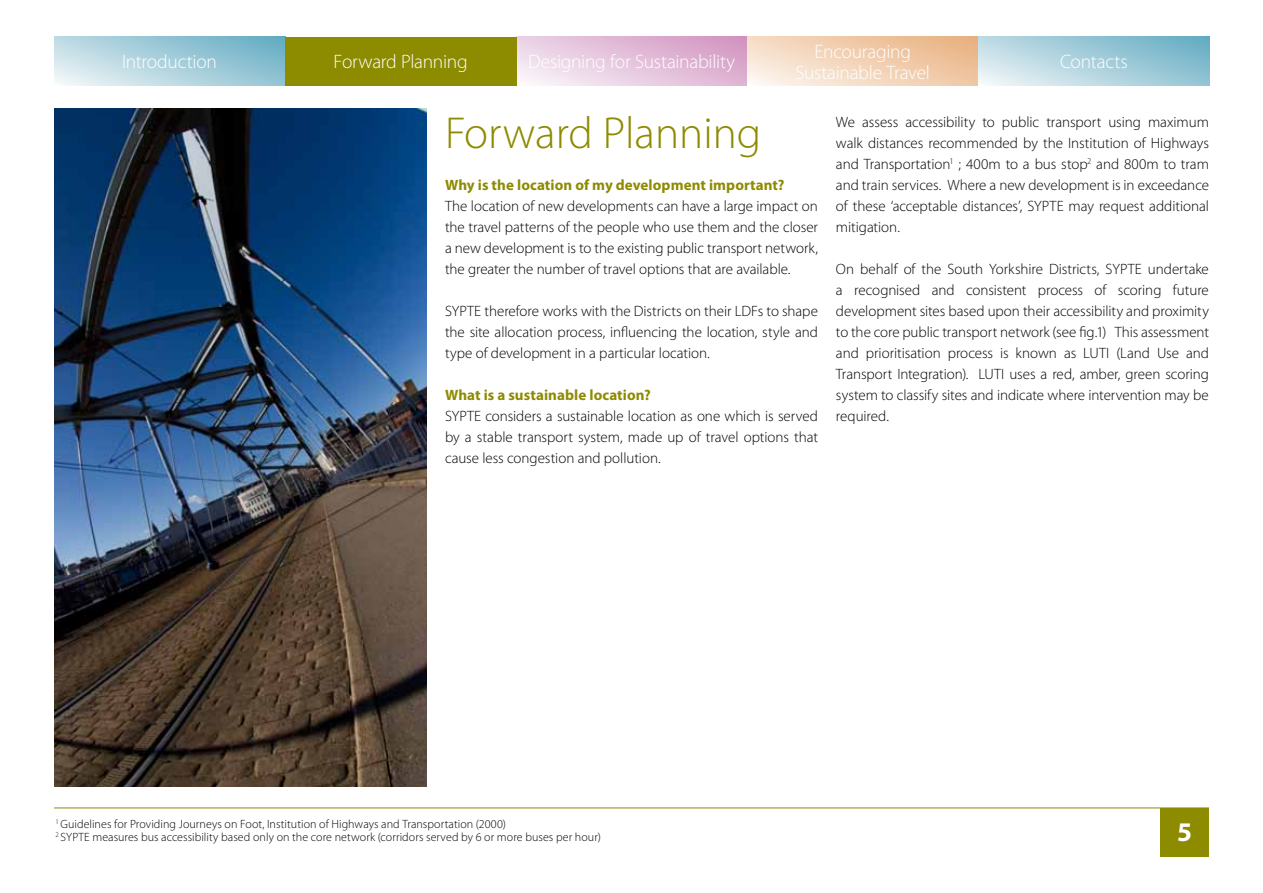
<style>
.page{position:relative;width:1263px;height:893px;background:#fff}
.page>*{position:absolute;margin:0;border:0;box-sizing:border-box;transform-origin:0 0}
.t1{font:300 45px "Myriad Pro";color:#8d8b00}
.t2{font:700 27px "Myriad Pro";color:#fff}
.t3{font:300 19.5px/21px "Myriad Pro";letter-spacing:-.015em;color:#fff;text-align:center}
.t4{font:300 15px/21px "Myriad Pro";letter-spacing:-.005em;color:#000;text-align:justify}
.t5{font:700 15px "Myriad Pro";letter-spacing:.005em;color:#8d8b00}
.t6{font:300 12px/13.5px "Myriad Pro";letter-spacing:.005em;color:#000}
</style>
<div class="page">
<hr style="left:54px;top:807px;width:1155px;height:1px;background:#8d8b00">
<img style="left:54px;top:108px;width:373px;height:679px">
<div style="left:1160px;top:808px;width:49px;height:48px;background:#8d8b00"></div>
<svg style="left:54px;top:37px;width:231px;height:48px;background:#a9cfdc"></svg>
<svg style="left:516px;top:37px;width:231px;height:48px;background:#e4c3db"></svg>
<div style="left:285px;top:37px;width:231px;height:48px;background:#8d8b00"></div>
<svg style="left:747px;top:37px;width:231px;height:48px;background:#f2d2b6"></svg>
<svg style="left:978px;top:37px;width:231px;height:48px;background:#a9cfdc"></svg>
<h3 class="t3" style="left:122px;top:51px;width:96px">Introduction</h3>
<h3 class="t3" style="left:333px;top:51px;width:136px">Forward Planning</h3>
<h3 class="t3" style="left:528px;top:51px;width:208px">Designing for Sustainability</h3>
<h3 class="t3" style="left:795px;top:41px;width:136px">Encouraging<br>Sustainable Travel</h3>
<h3 class="t3" style="left:1060px;top:51px;width:69px">Contacts</h3>
<h1 class="t1" style="left:445px;top:106px;width:318px">Forward Planning</h1>
<p class="t5" style="left:445px;top:175px;width:341px">Why is the location of my development important?</p>
<p class="t4" style="left:445px;top:196px;width:374px">The location of new developments can have a large impact on the travel patterns of the people who use them and the closer a new development is to the existing public transport network, the greater the number of travel options that are available.</p>
<p class="t4" style="left:445px;top:301px;width:374px">SYPTE therefore works with the Districts on their LDFs to shape the site allocation process, influencing the location, style and type of development in a particular location.</p>
<p class="t5" style="left:445px;top:385px;width:207px">What is a sustainable location?</p>
<p class="t4" style="left:445px;top:406px;width:374px">SYPTE considers a sustainable location as one which is served by a stable transport system, made up of travel options that cause less congestion and pollution.</p>
<p class="t4" style="left:836px;top:112px;width:374px">We assess accessibility to public transport using maximum walk distances recommended by the Institution of Highways and Transportation<sup>1</sup> ; 400m to a bus stop<sup>2</sup> and 800m to tram and train services. Where a new development is in exceedance of these ‘acceptable distances’, SYPTE may request additional mitigation.</p>
<p class="t4" style="left:836px;top:259px;width:374px">On behalf of the South Yorkshire Districts, SYPTE undertake a recognised and consistent process of scoring future development sites based upon their accessibility and proximity to the core public transport network (see fig.1) This assessment and prioritisation process is known as LUTI (Land Use and Transport Integration). LUTI uses a red, amber, green scoring system to classify sites and indicate where intervention may be required.</p>
<p class="t6" style="left:56px;top:817px;width:547px"><sup>1</sup> Guidelines for Providing Journeys on Foot, Institution of Highways and Transportation (2000)<br><sup>2</sup> SYPTE measures bus accessibility based only on the core network (corridors served by 6 or more buses per hour)</p>
<h2 class="t2" style="left:1177px;top:815px;width:16px">5</h2>
</div>
